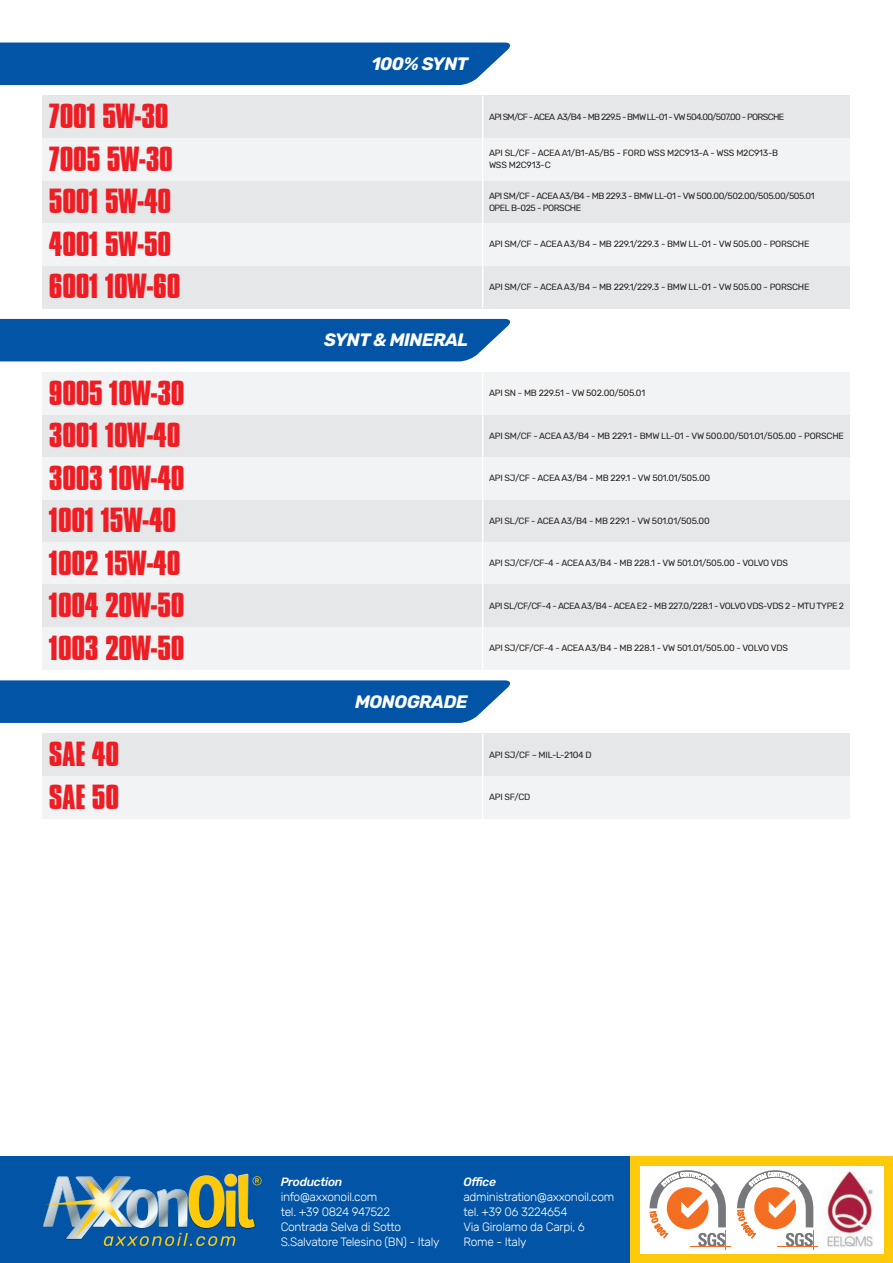
<style>
.page{position:relative;width:893px;height:1263px;background:#fff}
.page>*{position:absolute;margin:0;border:0;box-sizing:border-box;transform-origin:0 0}
.t1{font:700 30px/42.5px "Compacta BT";letter-spacing:-.01em;color:#ee1d23}
.t2{font:italic 700 18px "Rubik";letter-spacing:-.025em;color:#fff}
.t3{font:300 12px/15px "Rubik";letter-spacing:-.025em;color:#fff}
.t4{font:italic 500 12px "Rubik";letter-spacing:-.025em;color:#fff}
.t5{font:9px/12px "Rubik";letter-spacing:-.025em;color:#231f20}
.t6{font:9px/12px "Rubik";letter-spacing:-.05em;color:#231f20}
.t7{font:9px "Rubik";letter-spacing:-.075em;color:#231f20}
</style>
<div class="page">
<div style="left:0;top:1157px;width:723px;height:106px;background:#0154a6"></div>
<div style="left:43px;top:415px;width:807px;height:42px;background:#e6e7e9"></div>
<div style="left:43px;top:500px;width:807px;height:42px;background:#e6e7e9"></div>
<div style="left:43px;top:457px;width:807px;height:43px;background:#f2f3f4"></div>
<div style="left:43px;top:372px;width:807px;height:43px;background:#f2f3f4"></div>
<div style="left:43px;top:542px;width:807px;height:43px;background:#f2f3f4"></div>
<div style="left:43px;top:585px;width:807px;height:42px;background:#e6e7e9"></div>
<div style="left:43px;top:627px;width:807px;height:43px;background:#f2f3f4"></div>
<div style="left:43px;top:776px;width:807px;height:43px;background:#f2f3f4"></div>
<div style="left:43px;top:733px;width:807px;height:43px;background:#e6e7e9"></div>
<div style="left:0;top:319px;width:510px;height:42px;background:#0154a6"></div>
<svg style="left:0;top:680px;width:510px;height:43px;background:#0b5ba9"></svg>
<div style="left:43px;top:266px;width:807px;height:42px;background:#e6e7e9"></div>
<div style="left:43px;top:223px;width:807px;height:43px;background:#f2f3f4"></div>
<div style="left:43px;top:181px;width:807px;height:42px;background:#e6e7e9"></div>
<div style="left:43px;top:138px;width:807px;height:43px;background:#f2f3f4"></div>
<div style="left:43px;top:96px;width:807px;height:42px;background:#e6e7e9"></div>
<div style="left:0;top:43px;width:511px;height:42px;background:#0154a6"></div>
<svg style="left:43px;top:1174px;width:219px;height:72px"></svg>
<div style="left:630px;top:1157px;width:263px;height:106px;background:#feca0a"></div>
<div style="left:640px;top:1166px;width:243px;height:87px;background:#fff"></div>
<hr style="left:690px;top:1246px;width:41px;height:1px;background:#f36e21">
<svg style="left:649px;top:1170px;width:77px;height:79px"></svg>
<hr style="left:777px;top:1246px;width:41px;height:1px;background:#f36e21">
<svg style="left:737px;top:1170px;width:77px;height:79px"></svg>
<img style="left:827px;top:1169px;width:47px;height:78px">
<hr style="left:482px;top:372px;width:1px;height:298px;background:#fff">
<hr style="left:482px;top:733px;width:1px;height:86px;background:#fff">
<hr style="left:482px;top:181px;width:1px;height:127px;background:#fff">
<hr style="left:482px;top:96px;width:1px;height:85px;background:#fff">
<h1 class="t1" style="left:49px;top:96px;width:121px">7001 5W-30</h1>
<h1 class="t1" style="left:49px;top:138px;width:126px">7005 5W-30</h1>
<h2 class="t2" style="left:372px;top:53px;width:98px">100% SYNT</h2>
<p class="t7" style="left:489px;top:111px;width:297px">API SM/CF - ACEA A3/B4 - MB 229.5 - BMW LL-01 - VW 504.00/507.00 - PORSCHE</p>
<p class="t5" style="left:489px;top:147px;width:291px">API SL/CF - ACEA A1/B1-A5/B5 - FORD WSS M2C913-A - WSS M2C913-B<br>WSS M2C913-C</p>
<h1 class="t1" style="left:49px;top:181px;width:124px">5001 5W-40</h1>
<p class="t6" style="left:489px;top:190px;width:327px">API SM/CF - ACEA A3/B4 - MB 229.3 - BMW LL-01 - VW 500.00/502.00/505.00/505.01<br>OPEL B-025 - PORSCHE</p>
<h1 class="t1" style="left:49px;top:223px;width:124px">4001 5W-50</h1>
<h1 class="t1" style="left:49px;top:266px;width:133px">6001 10W-60</h1>
<h1 class="t1" style="left:49px;top:372px;width:137px">9005 10W-30</h1>
<h1 class="t1" style="left:49px;top:414px;width:133px">3001 10W-40</h1>
<h1 class="t1" style="left:49px;top:457px;width:137px">3003 10W-40</h1>
<h1 class="t1" style="left:49px;top:499px;width:129px">1001 15W-40</h1>
<h1 class="t1" style="left:49px;top:542px;width:137px">1002 15W-40<br>1004 20W-50<br>1003 20W-50</h1>
<h1 class="t1" style="left:49px;top:733px;width:72px">SAE 40</h1>
<h1 class="t1" style="left:49px;top:776px;width:72px">SAE 50</h1>
<h2 class="t2" style="left:324px;top:330px;width:145px">SYNT &amp; MINERAL</h2>
<h2 class="t2" style="left:355px;top:691px;width:114px">MONOGRADE</h2>
<p class="t5" style="left:489px;top:238px;width:322px">API SM/CF – ACEA A3/B4 – MB 229.1/229.3 - BMW LL-01 - VW 505.00 - PORSCHE</p>
<p class="t5" style="left:489px;top:281px;width:322px">API SM/CF – ACEA A3/B4 – MB 229.1/229.3 - BMW LL-01 - VW 505.00 - PORSCHE</p>
<p class="t5" style="left:489px;top:387px;width:158px">API SN - MB 229.51 - VW 502.00/505.01</p>
<p class="t5" style="left:489px;top:430px;width:356px">API SM/CF - ACEA A3/B4 - MB 229.1 - BMW LL-01 - VW 500.00/501.01/505.00 - PORSCHE</p>
<p class="t5" style="left:489px;top:472px;width:223px">API SJ/CF - ACEA A3/B4 - MB 229.1 - VW 501.01/505.00</p>
<p class="t5" style="left:489px;top:515px;width:222px">API SL/CF - ACEA A3/B4 - MB 229.1 - VW 501.01/505.00</p>
<p class="t5" style="left:489px;top:557px;width:300px">API SJ/CF/CF-4 - ACEA A3/B4 - MB 228.1 - VW 501.01/505.00 - VOLVO VDS</p>
<p class="t5" style="left:489px;top:600px;width:357px">API SL/CF/CF-4 - ACEA A3/B4 - ACEA E2 - MB 227.0/228.1 - VOLVO VDS-VDS 2 - MTU TYPE 2</p>
<p class="t5" style="left:489px;top:642px;width:300px">API SJ/CF/CF-4 - ACEA A3/B4 - MB 228.1 - VW 501.01/505.00 - VOLVO VDS</p>
<p class="t5" style="left:489px;top:749px;width:104px">API SJ/CF – MIL-L-2104 D</p>
<p class="t5" style="left:489px;top:791px;width:43px">API SF/CD</p>
<h3 class="t4" style="left:281px;top:1175px;width:63px">Production</h3>
<h3 class="t3" style="left:281px;top:1189px;width:160px">info@axxonoil.com<br>tel. +39 0824 947522<br>Contrada Selva di Sotto<br>S.Salvatore Telesino (BN) - Italy</h3>
<h3 class="t4" style="left:463px;top:1175px;width:34px">Office</h3>
<h3 class="t3" style="left:463px;top:1189px;width:152px">administration@axxonoil.com tel. +39 06 3224654<br>Via Girolamo da Carpi, 6<br>Rome - Italy</h3>
</div>
